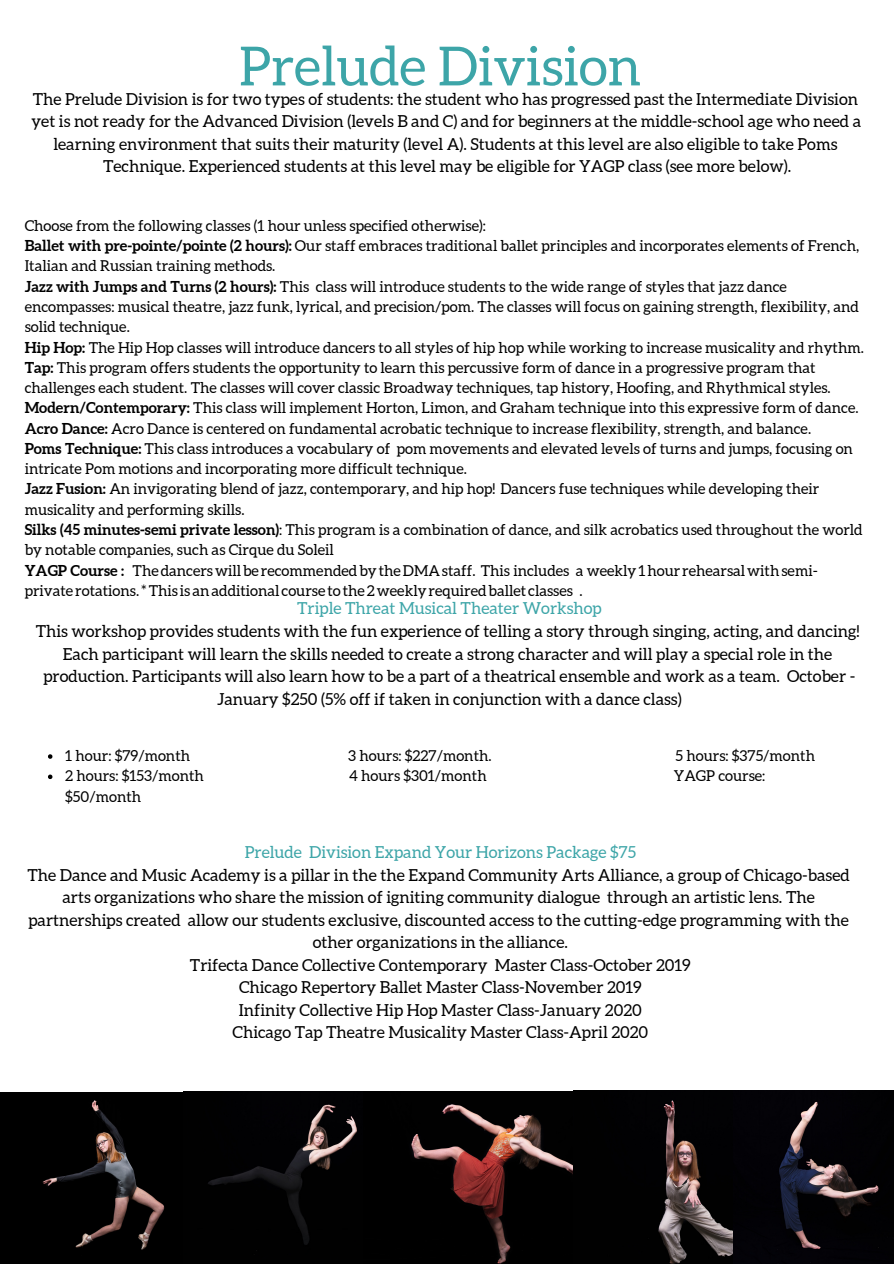
<style>
.page{position:relative;width:894px;height:1264px;background:#fff}
.page>*{position:absolute;margin:0;border:0;box-sizing:border-box;transform-origin:0 0}
.t1{font:54px "Aleo";color:#3da5a8}
.t2{font:16.5px/22.5px "Aleo";color:#000;text-align:center}
.t3{font:16.5px "Aleo";color:#3da5a8}
.t4{font:15px/20.2px "Aleo";color:#000}
.s1{font-weight:700}
</style>
<div class="page">
<svg style="left:48px;top:754px;width:4px;height:4px"></svg>
<svg style="left:48px;top:774px;width:4px;height:5px"></svg>
<img style="left:0;top:1092px;width:183px;height:171px">
<img style="left:183px;top:1091px;width:180px;height:172px">
<img style="left:363px;top:1091px;width:210px;height:172px">
<img style="left:573px;top:1090px;width:159px;height:173px">
<img style="left:732px;top:1090px;width:161px;height:173px">
<h1 class="t1" style="left:239px;top:36px;width:403px">Prelude Division</h1>
<p class="t2" style="left:31px;top:87px;width:831px">The Prelude Division is for two types of students: the student who has progressed past the Intermediate Division yet is not ready for the Advanced Division (levels B and C) and for beginners at the middle-school age who need a learning environment that suits their maturity (level A). Students at this level are also eligible to take Poms Technique. Experienced students at this level may be eligible for YAGP class (see more below).</p>
<p class="t4" style="left:25px;top:215px;width:840px">Choose from the following classes (1 hour unless specified otherwise):<br><span class="s1">Ballet with pre-pointe/pointe (2 hours):</span> Our staff embraces traditional ballet principles and incorporates elements of French, Italian and Russian training methods.<br><span class="s1">Jazz with Jumps and Turns (2 hours):</span> This class will introduce students to the wide range of styles that jazz dance encompasses: musical theatre, jazz funk, lyrical, and precision/pom. The classes will focus on gaining strength, flexibility, and solid technique.<br><span class="s1">Hip Hop:</span> The Hip Hop classes will introduce dancers to all styles of hip hop while working to increase musicality and rhythm.<br><span class="s1">Tap:</span> This program offers students the opportunity to learn this percussive form of dance in a progressive program that challenges each student. The classes will cover classic Broadway techniques, tap history, Hoofing, and Rhythmical styles.<br><span class="s1">Modern/Contemporary:</span> This class will implement Horton, Limon, and Graham technique into this expressive form of dance.<br><span class="s1">Acro Dance:</span> Acro Dance is centered on fundamental acrobatic technique to increase flexibility, strength, and balance.<br><span class="s1">Poms Technique:</span> This class introduces a vocabulary of pom movements and elevated levels of turns and jumps, focusing on intricate Pom motions and incorporating more difficult technique.<br><span class="s1">Jazz Fusion:</span> An invigorating blend of jazz, contemporary, and hip hop! Dancers fuse techniques while developing their musicality and performing skills.<br><span class="s1">Silks (45 minutes-semi private lesson)</span>: This program is a combination of dance, and silk acrobatics used throughout the world by notable companies, such as Cirque du Soleil<br><span class="s1">YAGP Course :</span> Thedancerswillbe recommendedbytheDMAstaff. This includes a weekly1hour rehearsalwithsemi&shy;private rotations.*This is anadditional course tothe2weeklyrequiredballet classes .</p>
<p class="t3" style="left:297px;top:599px;width:306px">Triple Threat Musical Theater Workshop</p>
<p class="t2" style="left:36px;top:620px;width:825px">This workshop provides students with the fun experience of telling a story through singing, acting, and dancing!<br>Each participant will learn the skills needed to create a strong character and will play a special role in the production. Participants will also learn how to be a part of a theatrical ensemble and work as a team. October - January $250 (5% off if taken in conjunction with a dance class)</p>
<p class="t4" style="left:65px;top:745px;width:126px">1 hour: $79/month</p>
<p class="t4" style="left:348px;top:745px;width:145px">3 hours: $227/month.</p>
<p class="t4" style="left:675px;top:745px;width:141px">5 hours: $375/month</p>
<p class="t4" style="left:65px;top:765px;width:140px">2 hours: $153/month</p>
<p class="t4" style="left:349px;top:765px;width:139px">4 hours $301/month</p>
<p class="t4" style="left:673px;top:765px;width:93px">YAGP course:</p>
<p class="t4" style="left:65px;top:786px;width:77px">$50/month</p>
<p class="t3" style="left:245px;top:843px;width:392px">Prelude Division Expand Your Horizons Package $75</p>
<p class="t2" style="left:27px;top:863px;width:823px">The Dance and Music Academy is a pillar in the the Expand Community Arts Alliance, a group of Chicago-based arts organizations who share the mission of igniting community dialogue through an artistic lens. The partnerships created allow our students exclusive, discounted access to the cutting-edge programming with the other organizations in the alliance.<br>Trifecta Dance Collective Contemporary Master Class-October 2019<br>Chicago Repertory Ballet Master Class-November 2019<br>Infinity Collective Hip Hop Master Class-January 2020<br>Chicago Tap Theatre Musicality Master Class-April 2020</p>
</div>
